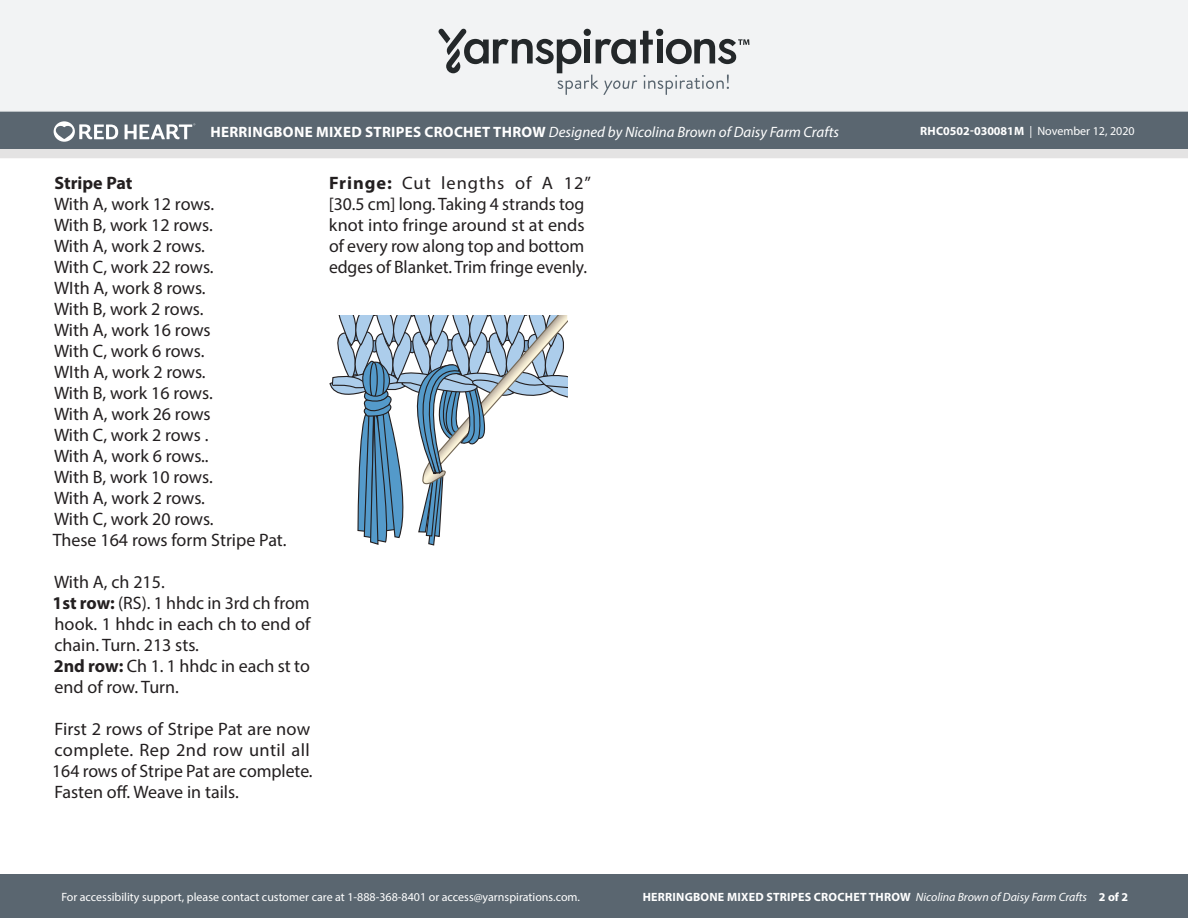
<style>
.page{position:relative;width:1188px;height:918px;background:#fff}
.page>*{position:absolute;margin:0;border:0;box-sizing:border-box;transform-origin:0 0}
.Body_-__Color_coded{font:18px/21px "Myriad Pro";color:#231f20}
.Body_-__Color_coded-2{font:700 18px "Myriad Pro";color:#231f20}
.t1{font:italic 15px "Myriad Pro";color:#fff}
.t2{font:12px "Myriad Pro";color:#fff}
.t3{font:700 12px "Myriad Pro";letter-spacing:.02em;color:#fff}
.s1{font-weight:700;font-style:normal}
.s2{font-weight:700}
.s3{font-weight:400;font-style:italic}
</style>
<div class="page">
<div style="left:0;top:875px;width:1188px;height:43px;background:#5a6670"></div>
<div style="left:0;top:149px;width:1188px;height:9px;background:#e4e3e3"></div>
<div style="left:0;top:111px;width:1188px;height:38px;background:#5a6670"></div>
<div style="left:0;top:0;width:1188px;height:112px;background:#f2f3f4"></div>
<svg style="left:438px;top:29px;width:311px;height:66px"></svg>
<svg style="left:54px;top:121px;width:64px;height:21px"></svg>
<svg style="left:125px;top:123px;width:70px;height:16px"></svg>
<svg style="left:329px;top:315px;width:238px;height:231px"></svg>
<p class="t1" style="left:211px;top:123px;width:630px"><span class="s1">HERRINGBONE MIXED STRIPES CROCHET THROW</span> Designed by Nicolina Brown of Daisy Farm Crafts</p>
<p class="t2" style="left:920px;top:124px;width:216px"><span class="s2">RHC0502-030081M</span> | November 12, 2020</p>
<p class="Body_-__Color_coded-2" style="left:54px;top:171px;width:80px">Stripe Pat</p>
<p class="Body_-__Color_coded" style="left:54px;top:193px;width:162px">With A, work 12 rows.</p>
<p class="Body_-__Color_coded" style="left:54px;top:214px;width:160px">With B, work 12 rows.</p>
<p class="Body_-__Color_coded" style="left:54px;top:235px;width:152px">With A, work 2 rows.</p>
<p class="Body_-__Color_coded" style="left:54px;top:256px;width:161px">With C, work 22 rows.</p>
<p class="Body_-__Color_coded" style="left:54px;top:277px;width:153px">WIth A, work 8 rows.</p>
<p class="Body_-__Color_coded" style="left:54px;top:298px;width:151px">With B, work 2 rows.</p>
<p class="Body_-__Color_coded" style="left:54px;top:319px;width:158px">With A, work 16 rows</p>
<p class="Body_-__Color_coded" style="left:54px;top:340px;width:152px">With C, work 6 rows.</p>
<p class="Body_-__Color_coded" style="left:54px;top:361px;width:153px">WIth A, work 2 rows.</p>
<p class="Body_-__Color_coded" style="left:54px;top:382px;width:160px">With B, work 16 rows.</p>
<p class="Body_-__Color_coded" style="left:54px;top:403px;width:158px">With A, work 26 rows</p>
<p class="Body_-__Color_coded" style="left:54px;top:424px;width:156px">With C, work 2 rows .</p>
<p class="Body_-__Color_coded" style="left:54px;top:445px;width:156px">With A, work 6 rows..</p>
<p class="Body_-__Color_coded" style="left:54px;top:466px;width:160px">With B, work 10 rows.</p>
<p class="Body_-__Color_coded" style="left:54px;top:487px;width:152px">With A, work 2 rows.</p>
<p class="Body_-__Color_coded" style="left:54px;top:508px;width:161px">With C, work 20 rows.</p>
<p class="Body_-__Color_coded" style="left:53px;top:529px;width:235px">These 164 rows form Stripe Pat.</p>
<p class="Body_-__Color_coded" style="left:54px;top:571px;width:112px">With A, ch 215.</p>
<p class="Body_-__Color_coded" style="left:53px;top:592px;width:259px;text-align:justify"><span class="s2">1st row:</span> (RS). 1 hhdc in 3rd ch from hook. 1 hhdc in each ch to end of chain. Turn. 213 sts.</p>
<p class="Body_-__Color_coded" style="left:54px;top:655px;width:258px"><span class="s2">2nd row:</span> Ch 1. 1 hhdc in each st to end of row. Turn.</p>
<p class="Body_-__Color_coded" style="left:52px;top:718px;width:262px">First 2 rows of Stripe Pat are now complete. Rep 2nd row until all<br>164 rows of Stripe Pat are complete.</p>
<p class="Body_-__Color_coded" style="left:54px;top:781px;width:186px">Fasten off. Weave in tails.</p>
<p class="Body_-__Color_coded" style="left:329px;top:172px;width:264px"><span class="s2">Fringe:</span> Cut lengths of A 12” [30.5 cm] long. Taking 4 strands tog knot into fringe around st at ends of every row along top and bottom edges of Blanket. Trim fringe evenly.</p>
<p class="t2" style="left:61px;top:889px;width:520px">For accessibility support, please contact customer care at 1-888-368-8401 or access@yarnspirations.com.</p>
<p class="t3" style="left:643px;top:889px;width:487px">HERRINGBONE MIXED STRIPES CROCHET THROW <span class="s3">Nicolina Brown of Daisy Farm Crafts</span> 2 of 2</p>
</div>
